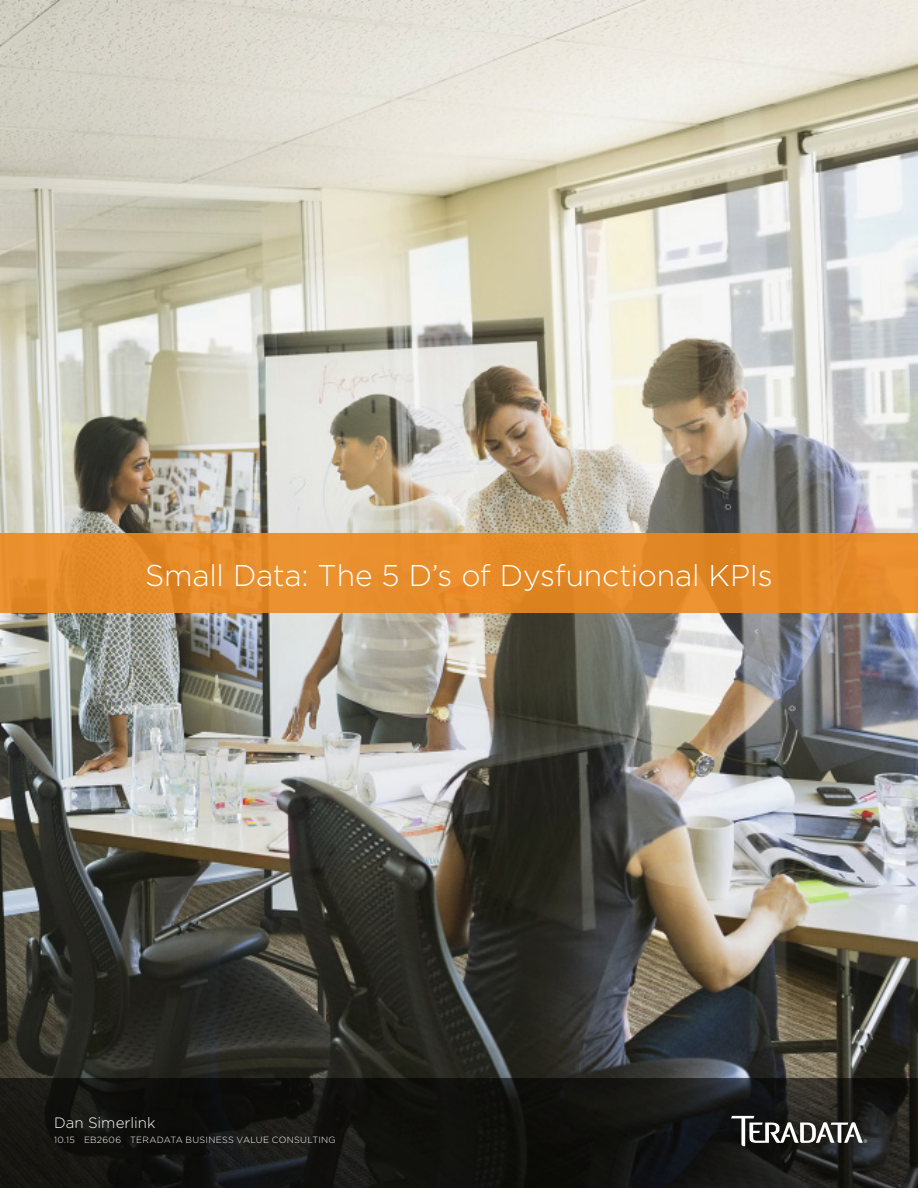
<style>
.page{position:relative;width:918px;height:1188px;background:#fff}
.page>*{position:absolute;margin:0;border:0;box-sizing:border-box;transform-origin:0 0}
.t1{font:300 30px "Gotham";letter-spacing:-.01em;color:#fff}
.t2{font:300 15px "Gotham";color:#fff}
.t3{font:300 9px "Gotham";letter-spacing:.03em;color:#fff}
</style>
<div class="page">
<img style="left:0;top:0;width:918px;height:1079px">
<svg style="left:0;top:1079px;width:918px;height:109px;background:#141412"></svg>
<svg style="left:731px;top:1116px;width:136px;height:30px"></svg>
<div style="left:0;top:534px;width:918px;height:79px;background:#e68c2a"></div>
<h1 class="t1" style="left:145px;top:559px;width:629px">Small Data: The 5 D’s of Dysfunctional KPIs</h1>
<h2 class="t2" style="left:54px;top:1114px;width:103px">Dan Simerlink</h2>
<p class="t3" style="left:54px;top:1135px;width:283px">10.15 EB2606 TERADATA BUSINESS VALUE CONSULTING</p>
</div>
